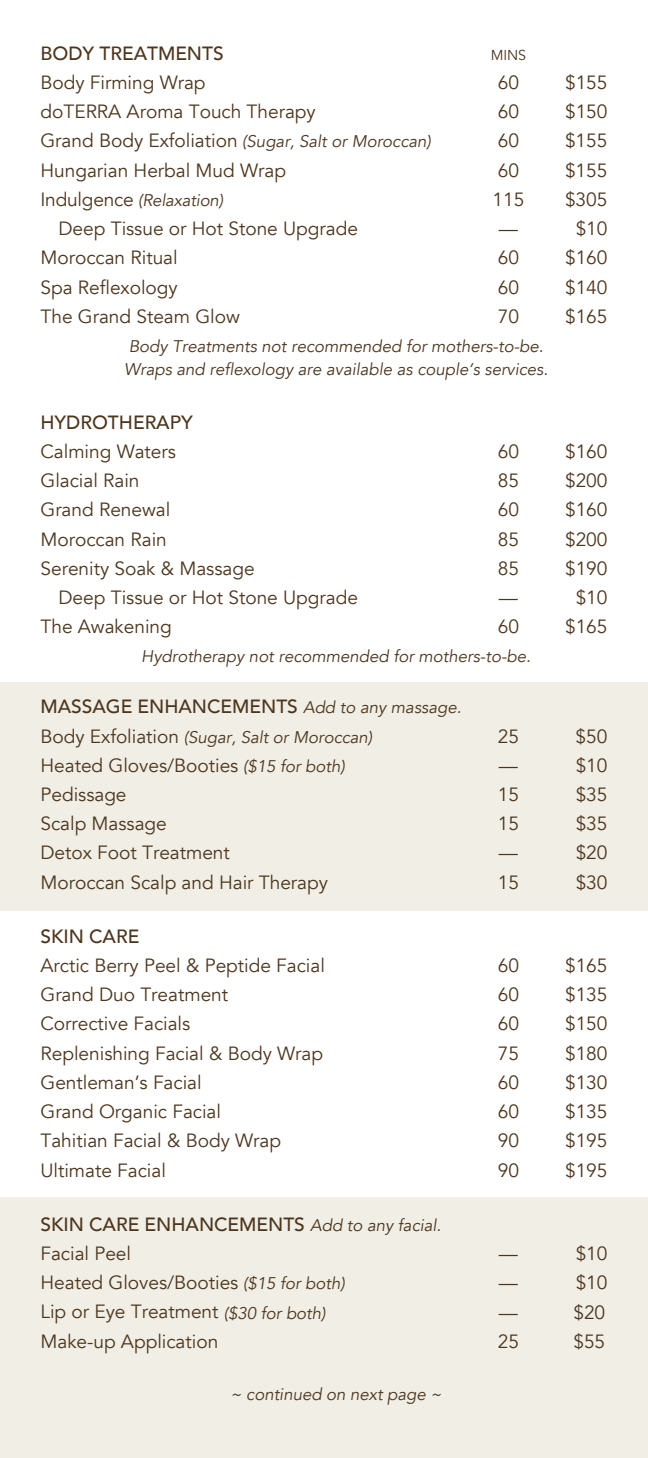
<style>
.page{position:relative;width:648px;height:1458px;background:#fff}
.page>*{position:absolute;margin:0;border:0;box-sizing:border-box;transform-origin:0 0}
.t1{font:19.12px "Avenir";color:#4d361e}
.t2{font:500 19.12px/29.2px "Avenir";color:#4d361e}
.t3{font:italic 16.88px/22.5px "Avenir";color:#4d361e}
.t4{font:14.4px "Avenir";color:#4d361e}
.s1{font-style:normal;font-size:19.12px}
.s2{font-weight:400;font-style:italic;font-size:16.88px}
.s3{font-style:italic;font-size:16.88px}
.s4{font-weight:400}
</style>
<div class="page">
<div style="left:0;top:1197px;width:648px;height:261px;background:#f0eee5"></div>
<div style="left:0;top:683px;width:648px;height:228px;background:#f0eee5"></div>
<p class="t2" style="left:40px;top:37px;width:185px">BODY TREATMENTS</p>
<p class="t4" style="left:491px;top:46px;width:37px">MINS</p>
<p class="t1" style="left:40px;top:71px;width:167px">Body Firming Wrap</p>
<p class="t1" style="left:498px;top:71px;width:23px">60</p>
<p class="t1" style="left:565px;top:71px;width:44px">$155</p>
<p class="t1" style="left:40px;top:100px;width:277px">doTERRA Aroma Touch Therapy</p>
<p class="t1" style="left:498px;top:100px;width:23px">60</p>
<p class="t1" style="left:565px;top:100px;width:44px">$150</p>
<p class="t3" style="left:40px;top:131px;width:392px"><span class="s1">Grand Body Exfoliation</span> (Sugar, Salt or Moroccan)</p>
<p class="t1" style="left:498px;top:129px;width:23px">60</p>
<p class="t1" style="left:565px;top:129px;width:44px">$155</p>
<p class="t1" style="left:40px;top:159px;width:247px">Hungarian Herbal Mud Wrap</p>
<p class="t1" style="left:498px;top:159px;width:23px">60</p>
<p class="t1" style="left:565px;top:159px;width:44px">$155</p>
<p class="t3" style="left:40px;top:189px;width:184px"><span class="s1">Indulgence</span> (Relaxation)</p>
<p class="t1" style="left:493px;top:188px;width:33px">115</p>
<p class="t1" style="left:565px;top:188px;width:44px">$305</p>
<p class="t1" style="left:58px;top:217px;width:301px">Deep Tissue or Hot Stone Upgrade</p>
<p class="t1" style="left:499px;top:217px;width:21px">—</p>
<p class="t1" style="left:576px;top:217px;width:33px">$10</p>
<p class="t1" style="left:40px;top:246px;width:139px">Moroccan Ritual</p>
<p class="t1" style="left:498px;top:246px;width:23px">60</p>
<p class="t1" style="left:565px;top:246px;width:44px">$160</p>
<p class="t1" style="left:40px;top:276px;width:139px">Spa Reflexology</p>
<p class="t1" style="left:498px;top:276px;width:23px">60</p>
<p class="t1" style="left:565px;top:276px;width:44px">$140</p>
<p class="t1" style="left:40px;top:305px;width:201px">The Grand Steam Glow</p>
<p class="t1" style="left:498px;top:305px;width:23px">70</p>
<p class="t1" style="left:565px;top:305px;width:44px">$165</p>
<p class="t3" style="left:124px;top:335px;width:425px">Body Treatments not recommended for mothers-to-be.<br>Wraps and reflexology are available as couple’s services.</p>
<p class="t2" style="left:40px;top:406px;width:154px">HYDROTHERAPY</p>
<p class="t1" style="left:40px;top:440px;width:137px">Calming Waters</p>
<p class="t1" style="left:498px;top:440px;width:23px">60</p>
<p class="t1" style="left:565px;top:440px;width:44px">$160</p>
<p class="t1" style="left:40px;top:469px;width:101px">Glacial Rain</p>
<p class="t1" style="left:498px;top:469px;width:23px">85</p>
<p class="t1" style="left:565px;top:469px;width:44px">$200</p>
<p class="t1" style="left:40px;top:498px;width:131px">Grand Renewal</p>
<p class="t1" style="left:498px;top:498px;width:23px">60</p>
<p class="t1" style="left:565px;top:498px;width:44px">$160</p>
<p class="t1" style="left:40px;top:528px;width:128px">Moroccan Rain</p>
<p class="t1" style="left:498px;top:528px;width:23px">85</p>
<p class="t1" style="left:565px;top:528px;width:44px">$200</p>
<p class="t1" style="left:40px;top:557px;width:216px">Serenity Soak &amp; Massage</p>
<p class="t1" style="left:498px;top:557px;width:23px">85</p>
<p class="t1" style="left:565px;top:557px;width:44px">$190</p>
<p class="t1" style="left:58px;top:586px;width:301px">Deep Tissue or Hot Stone Upgrade</p>
<p class="t1" style="left:499px;top:586px;width:21px">—</p>
<p class="t1" style="left:576px;top:586px;width:33px">$10</p>
<p class="t1" style="left:40px;top:615px;width:133px">The Awakening</p>
<p class="t1" style="left:498px;top:615px;width:23px">60</p>
<p class="t1" style="left:565px;top:615px;width:44px">$165</p>
<p class="t3" style="left:141px;top:645px;width:391px">Hydrotherapy not recommended for mothers-to-be.</p>
<p class="t2" style="left:40px;top:691px;width:422px">MASSAGE ENHANCEMENTS <span class="s2">Add to any massage.</span></p>
<p class="t3" style="left:40px;top:726px;width:333px"><span class="s1">Body Exfoliation</span> (Sugar, Salt or Moroccan)</p>
<p class="t1" style="left:498px;top:725px;width:23px">25</p>
<p class="t1" style="left:576px;top:725px;width:33px">$50</p>
<p class="t1" style="left:40px;top:754px;width:306px">Heated Gloves/Booties <span class="s3">($15 for both)</span></p>
<p class="t1" style="left:499px;top:754px;width:21px">—</p>
<p class="t1" style="left:576px;top:754px;width:33px">$10</p>
<p class="t1" style="left:40px;top:783px;width:88px">Pedissage</p>
<p class="t1" style="left:498px;top:783px;width:23px">15</p>
<p class="t1" style="left:576px;top:783px;width:33px">$35</p>
<p class="t1" style="left:40px;top:812px;width:128px">Scalp Massage</p>
<p class="t1" style="left:498px;top:812px;width:23px">15</p>
<p class="t1" style="left:576px;top:812px;width:33px">$35</p>
<p class="t1" style="left:40px;top:841px;width:191px">Detox Foot Treatment</p>
<p class="t1" style="left:499px;top:841px;width:21px">—</p>
<p class="t1" style="left:576px;top:841px;width:33px">$20</p>
<p class="t1" style="left:40px;top:871px;width:289px">Moroccan Scalp and Hair Therapy</p>
<p class="t1" style="left:498px;top:871px;width:23px">15</p>
<p class="t1" style="left:576px;top:871px;width:33px">$30</p>
<p class="t2" style="left:40px;top:920px;width:100px">SKIN CARE</p>
<p class="t1" style="left:40px;top:954px;width:286px">Arctic Berry Peel &amp; Peptide Facial</p>
<p class="t1" style="left:498px;top:954px;width:23px">60</p>
<p class="t1" style="left:565px;top:954px;width:44px">$165</p>
<p class="t1" style="left:40px;top:983px;width:189px">Grand Duo Treatment</p>
<p class="t1" style="left:498px;top:983px;width:23px">60</p>
<p class="t1" style="left:565px;top:983px;width:44px">$135</p>
<p class="t1" style="left:40px;top:1012px;width:151px">Corrective Facials</p>
<p class="t1" style="left:498px;top:1012px;width:23px">60</p>
<p class="t1" style="left:565px;top:1012px;width:44px">$150</p>
<p class="t1" style="left:40px;top:1042px;width:284px">Replenishing Facial &amp; Body Wrap</p>
<p class="t1" style="left:498px;top:1042px;width:23px">75</p>
<p class="t1" style="left:565px;top:1042px;width:44px">$180</p>
<p class="t1" style="left:40px;top:1071px;width:163px">Gentleman’s Facial</p>
<p class="t1" style="left:498px;top:1071px;width:23px">60</p>
<p class="t1" style="left:565px;top:1071px;width:44px">$130</p>
<p class="t1" style="left:40px;top:1100px;width:182px">Grand Organic Facial</p>
<p class="t1" style="left:498px;top:1100px;width:23px">60</p>
<p class="t1" style="left:565px;top:1100px;width:44px">$135</p>
<p class="t1" style="left:40px;top:1129px;width:242px">Tahitian Facial &amp; Body Wrap</p>
<p class="t1" style="left:498px;top:1129px;width:23px">90</p>
<p class="t1" style="left:565px;top:1129px;width:44px">$195</p>
<p class="t1" style="left:40px;top:1159px;width:127px">Ultimate Facial</p>
<p class="t1" style="left:498px;top:1159px;width:23px">90</p>
<p class="t1" style="left:565px;top:1159px;width:44px">$195</p>
<p class="t2" style="left:40px;top:1208px;width:402px">SKIN CARE ENHANCEMENTS <span class="s2">Add to any facial.<br></span><span class="s4">Facial Peel</span></p>
<p class="t1" style="left:499px;top:1242px;width:21px">—</p>
<p class="t1" style="left:576px;top:1242px;width:33px">$10</p>
<p class="t1" style="left:40px;top:1271px;width:306px">Heated Gloves/Booties <span class="s3">($15 for both)</span></p>
<p class="t1" style="left:499px;top:1271px;width:21px">—</p>
<p class="t1" style="left:576px;top:1271px;width:33px">$10</p>
<p class="t1" style="left:40px;top:1301px;width:287px">Lip or Eye Treatment <span class="s3">($30 for both)</span></p>
<p class="t1" style="left:499px;top:1301px;width:21px">—</p>
<p class="t1" style="left:573px;top:1301px;width:33px">$20</p>
<p class="t1" style="left:40px;top:1330px;width:179px">Make-up Application</p>
<p class="t1" style="left:498px;top:1330px;width:23px">25</p>
<p class="t1" style="left:573px;top:1330px;width:33px">$55</p>
<p class="t3" style="left:230px;top:1383px;width:213px">~ continued on next page ~</p>
</div>
